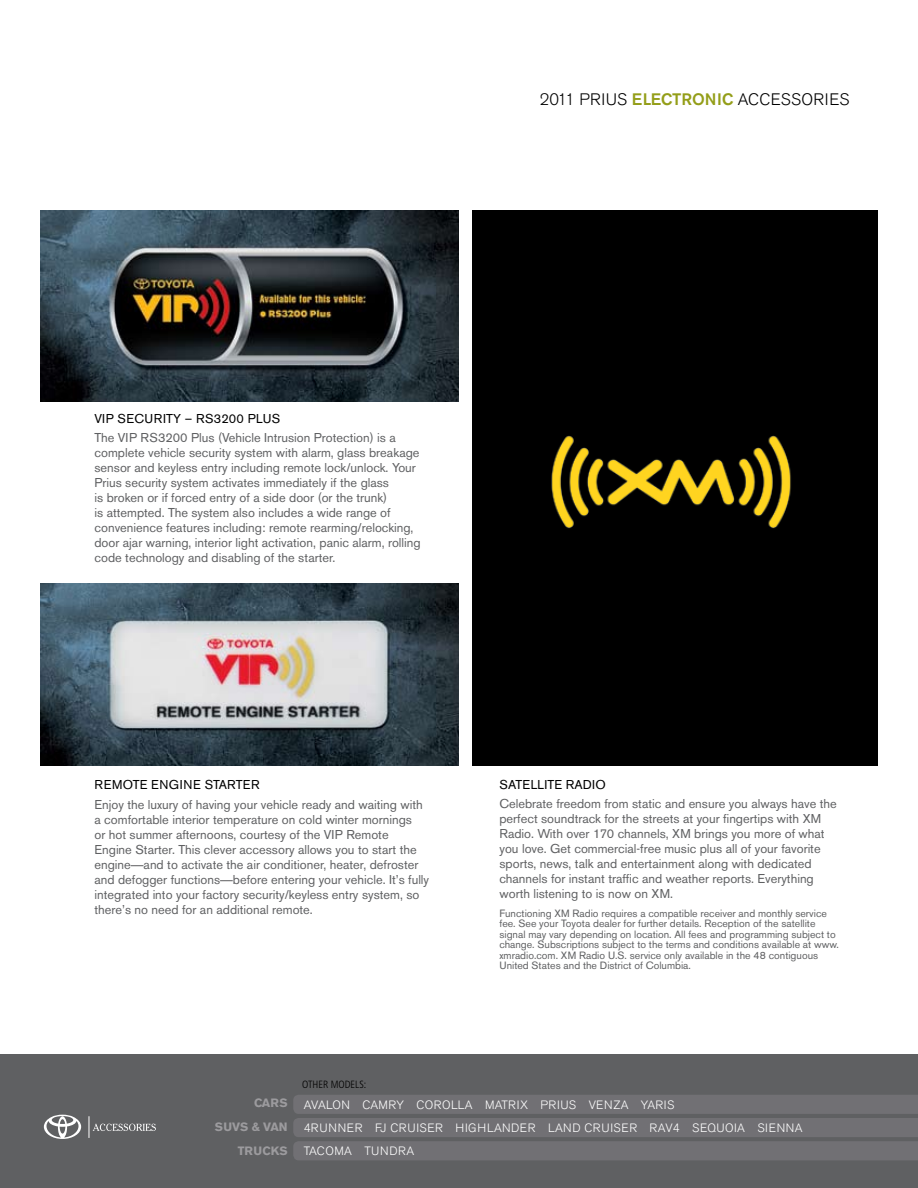
<style>
.page{position:relative;width:918px;height:1188px;background:#fff}
.page>*{position:absolute;margin:0;border:0;box-sizing:border-box;transform-origin:0 0}
.t1{font:300 16.5px "Akzidenz Grotesk BE";letter-spacing:.02em;color:#000}
.t2{font:12.75px/15px "Akzidenz Grotesk BE";color:#5f6062}
.t3{font:12.75px "Akzidenz Grotesk BE";letter-spacing:.03em;color:#000}
.t4{font:12.75px "Akzidenz Grotesk BE";letter-spacing:.05em;color:#000}
.t5{font:12.75px "Akzidenz Grotesk BE";letter-spacing:.01em;color:#000}
.t6{font:300 12px/22.8px "Akzidenz Grotesk BE";letter-spacing:.04em;color:#fff}
.t7{font:700 12px/24px "Akzidenz Grotesk BE";color:#9c9b9e;text-align:right}
.t8{font:10.5px/10.5px "Akzidenz Grotesk BE";color:#5f6062}
.t9{font:300 condensed 10.5px "Frutiger";color:#000}
.s1{font-weight:500;color:#949e19}
.s2{font-family:"Arial"}
</style>
<div class="page">
<div style="left:0;top:1055px;width:918px;height:133px;background:#5f6062"></div>
<svg style="left:293px;top:1095px;width:625px;height:65px"></svg>
<svg style="left:89px;top:1116px;width:67px;height:22px"></svg>
<svg style="left:44px;top:1115px;width:37px;height:24px"></svg>
<img style="left:40px;top:584px;width:419px;height:181px">
<img style="left:40px;top:210px;width:419px;height:192px">
<div style="left:472px;top:210px;width:406px;height:555px;background:#000"></div>
<p class="t1" style="left:540px;top:90px;width:311px">2011 PRIUS <span class="s1">ELECTRONIC</span> ACCESSORIES</p>
<p class="t3" style="left:94px;top:411px;width:49px">VIP Securit</p>
<p class="t5" style="left:173px;top:411px;width:99px">y – RS3200 Plus</p>
<p class="t2" style="left:94px;top:430px;width:328px">The VIP RS3200 Plus (Vehicle Intrusion Protection) is a complete vehicle security system with alarm, glass breakage sensor and keyless entry including remote lock/unlock. Your Prius security system activates immediately if the glass<br>is broken or if forced entry of a side door (or the trunk)<br>is attempted. The system also includes a wide range of convenience features including: remote rearming/relocking, door ajar warning, interior light activation, panic alarm, rolling code technology and disabling of the starter.</p>
<p class="t4" style="left:94px;top:777px;width:127px">Remote Engine Start</p>
<p class="t3" style="left:243px;top:777px;width:14px">er</p>
<p class="t2" style="left:94px;top:797px;width:336px">Enjoy the luxury of having your vehicle ready and waiting with a comfortable interior temperature on cold winter mornings<br>or hot summer afternoons, courtesy of the VIP Remote Engine Starter. This clever accessory allows you to start the engine<span class="s2">—</span>and to activate the air conditioner, heater, defroster and defogger functions<span class="s2">—</span>before entering your vehicle. It’s fully integrated into your factory security/keyless entry system, so there’s no need for an additional remote.</p>
<p class="t9" style="left:302px;top:1079px;width:66px">OTHER MODELS:</p>
<p class="t3" style="left:500px;top:777px;width:108px">Satellite Radi o</p>
<p class="t2" style="left:500px;top:796px;width:339px">Celebrate freedom from static and ensure you always have the perfect soundtrack for the streets at your fingertips with XM Radio. With over 170 channels, XM brings you more of what you love. Get commercial-free music plus all of your favorite sports, news, talk and entertainment along with dedicated channels for instant traffic and weather reports. Everything worth listening to is now on XM.</p>
<p class="t8" style="left:500px;top:908px;width:341px">Functioning XM Radio requires a compatible receiver and monthly service fee. See your Toyota dealer for further details. Reception of the satellite signal may vary depending on location. All fees and programming subject to change. Subscriptions subject to the terms and conditions available at www. xmradio.com. XM Radio U.S. service only available in the 48 contiguous United States and the District of Columbia.</p>
<p class="t7" style="left:215px;top:1091px;width:74px">CARS<br>SUVS &amp; VAN<br>TRUCKS</p>
<p class="t6" style="left:304px;top:1094px;width:372px">AVALON CAMRY COROLLA MATRIX PRIUS VENZA YARIS<br>4RUNNER FJ CRUISER HIGH LANDER LAND CRUISER RAV</p>
<p class="t6" style="left:673px;top:1116px;width:131px">4 SEQUOIA SIENNA</p>
<p class="t6" style="left:304px;top:1139px;width:112px">TACOMA TUNDRA</p>
</div>
